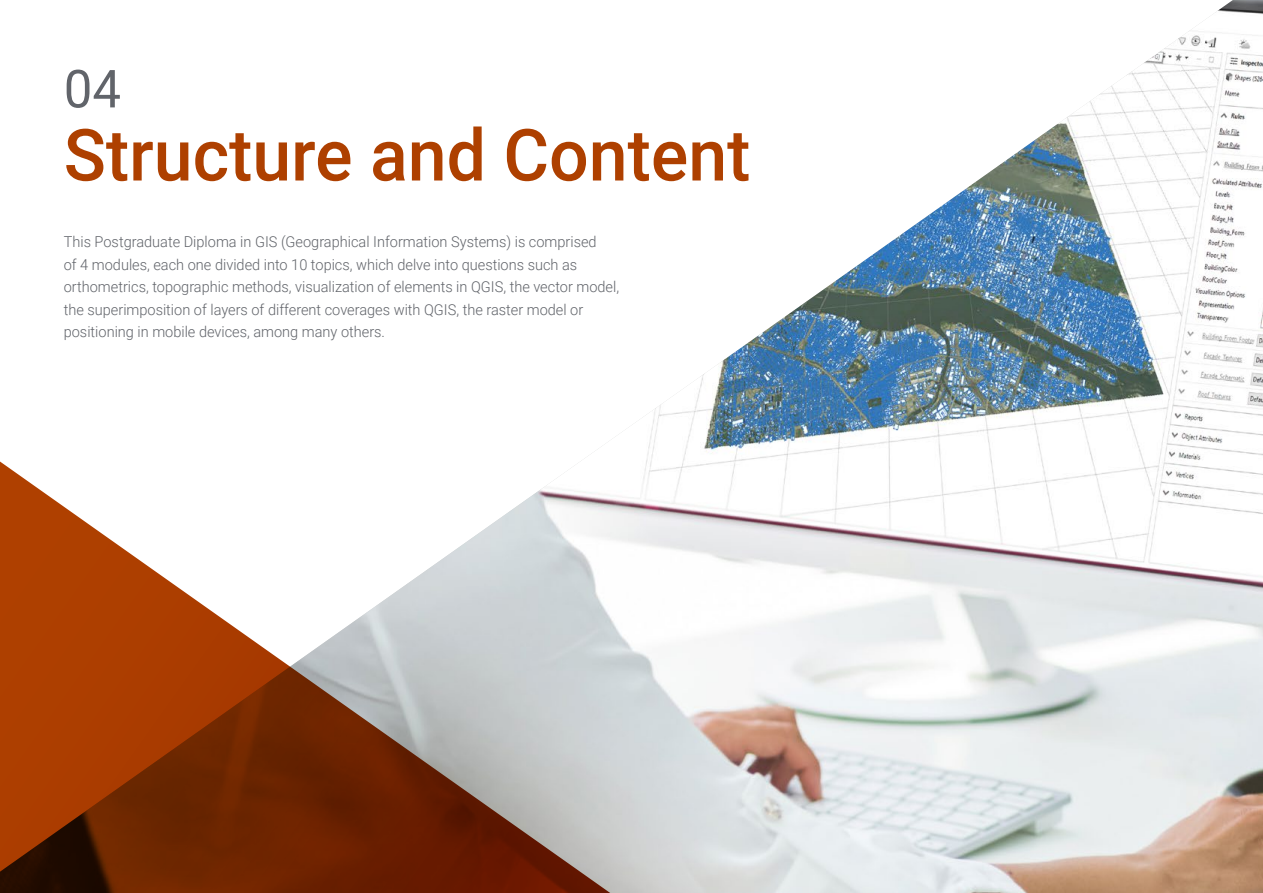
<style>
.page{position:relative;width:1263px;height:893px;background:#fff}
.page>*{position:absolute;margin:0;border:0;box-sizing:border-box;transform-origin:0 0}
.t1{font:500 72px "Roboto";color:#ae4000}
.t2{font:52.5px "Roboto";color:#61646a}
.t3{font:300 15px/22.5px "Roboto";color:#61646a}
</style>
<div class="page">
<img style="left:608px;top:0;width:655px;height:893px">
<svg style="left:0;top:446px;width:640px;height:447px"></svg>
<h2 class="t2" style="left:64px;top:52px;width:59px">04</h2>
<h1 class="t1" style="left:64px;top:104px;width:688px">Structure and Content</h1>
<p class="t3" style="left:64px;top:230px;width:557px">This Postgraduate Diploma in GIS (Geographical Information Systems) is comprised<br>of 4 modules, each one divided into 10 topics, which delve into questions such as orthometrics, topographic methods, visualization of elements in QGIS, the vector model, the superimposition of layers of different coverages with QGIS, the raster model or positioning in mobile devices, among many others.</p>
</div>
